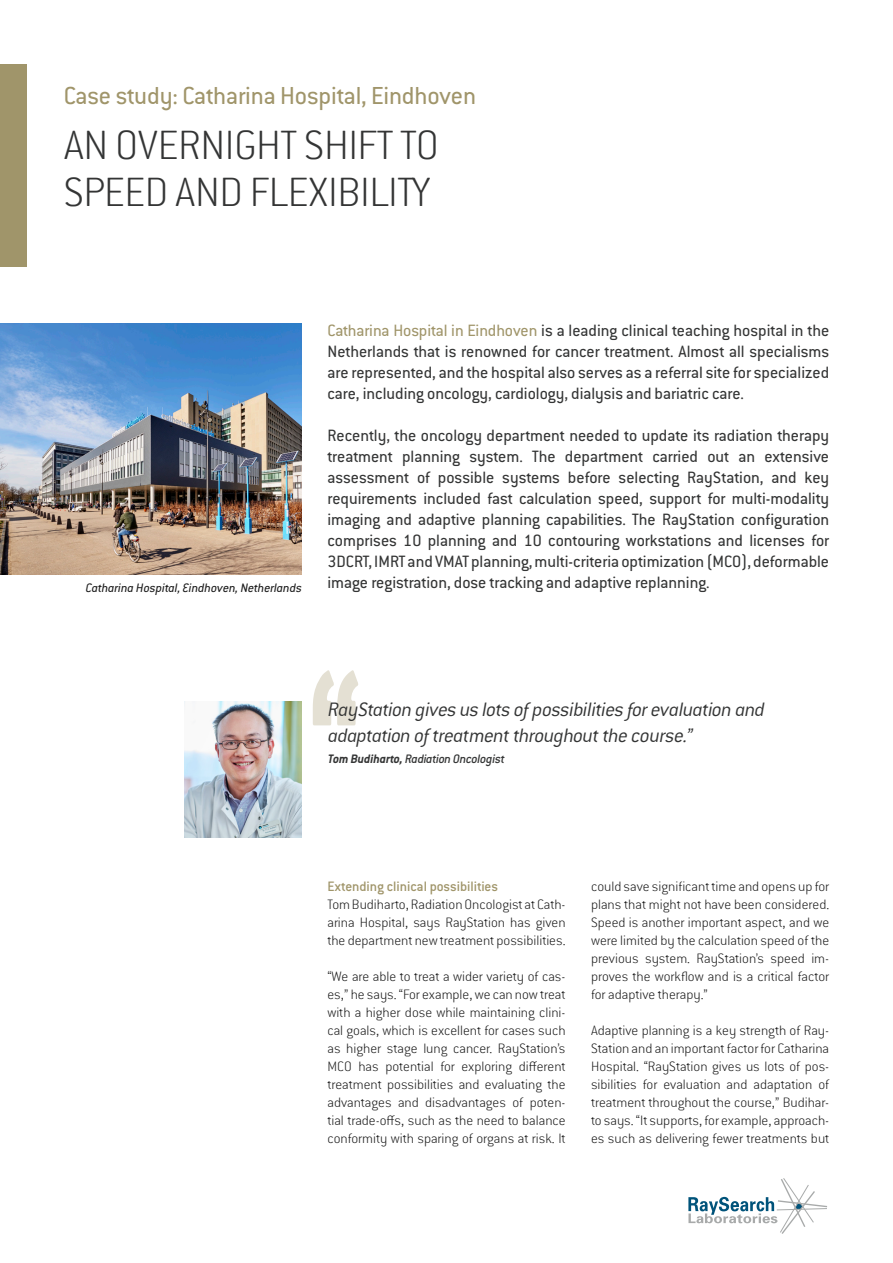
<style>
.page{position:relative;width:893px;height:1263px;background:#fff}
.page>*{position:absolute;margin:0;border:0;box-sizing:border-box;transform-origin:0 0}
.Heading_1{font:200 45px/46.5px "Conduit ITC Pro";letter-spacing:-.01em;color:#343535}
.Heading_Case_study{font:27px "Conduit ITC Pro";letter-spacing:-.005em;color:#a0956a}
.Citat{font:italic 300 21.45px/25.3px "Conduit ITC Pro";letter-spacing:-.025em;color:#343535}
.Ingress{font:18px/21px "Conduit ITC Pro";color:#343535;text-align:justify}
.Bröd{font:200 15px/18px "Conduit ITC Pro";color:#1a1a1a;text-align:justify}
.Heading_3{font:500 15px "Conduit ITC Pro";letter-spacing:-.005em;color:#a0956a}
.Bildtext_förstasidan{font:italic 13.5px "Conduit ITC Pro";color:#1a1a1a}
.Citat-2{font:italic 500 13.5px "Conduit ITC Pro";letter-spacing:-.02em;color:#343535}
.s1{color:#a0956a}
.s2{font-weight:700}
</style>
<div class="page">
<svg style="left:688px;top:1178px;width:139px;height:56px"></svg>
<svg style="left:313px;top:670px;width:45px;height:55px"></svg>
<div style="left:0;top:64px;width:26px;height:202px;background:#a0956a"></div>
<img style="left:184px;top:701px;width:118px;height:136px">
<img style="left:0;top:323px;width:302px;height:251px">
<p class="Heading_Case_study" style="left:64px;top:81px;width:414px">Case study: Catharina Hospital, Eindhoven</p>
<p class="Heading_1" style="left:64px;top:122px;width:377px">AN OVERNIGHT SHIFT TO<br>SPEED AND FLEXIBILITY</p>
<p class="Bildtext_förstasidan" style="left:86px;top:580px;width:218px">Catharina Hospital, Eindhoven, Netherlands</p>
<p class="Ingress" style="left:327px;top:320px;width:503px"><span class="s1">Catharina Hospital in Eindhoven</span> is a leading clinical teaching hospital in the Netherlands that is renowned for cancer treatment. Almost all specialisms are represented, and the hospital also serves as a referral site for specialized care, including oncology, cardiology, dialysis and bariatric care.</p>
<p class="Ingress" style="left:327px;top:425px;width:503px">Recently, the oncology department needed to update its radiation therapy treatment planning system. The department carried out an extensive assessment of possible systems before selecting RayStation, and key requirements included fast calculation speed, support for multi-modality imaging and adaptive planning capabilities. The RayStation configuration comprises 10 planning and 10 contouring workstations and licenses for 3DCRT, IMRT and VMAT planning, multi-criteria optimization (MCO), deformable image registration, dose tracking and adaptive replanning.</p>
<p class="Citat" style="left:328px;top:697px;width:438px">RayStation gives us lots of possibilities for evaluation and adaptation of treatment throughout the course.”</p>
<p class="Citat-2" style="left:328px;top:751px;width:178px"><span class="s2">Tom Budiharto,</span> Radiation Oncologist</p>
<p class="Heading_3" style="left:327px;top:878px;width:172px">Extending clinical possibilities</p>
<p class="Bröd" style="left:327px;top:895px;width:240px">Tom Budiharto, Radiation Oncologist at Cath&shy;arina Hospital, says RayStation has given the department new treatment possibilities.</p>
<p class="Bröd" style="left:327px;top:967px;width:240px">“We are able to treat a wider variety of cas&shy;es,” he says. “For example, we can now treat with a higher dose while maintaining clini&shy;cal goals, which is excellent for cases such as higher stage lung cancer. RayStation’s MCO has potential for exploring different treatment possibilities and evaluating the advantages and disadvantages of poten&shy;tial trade-offs, such as the need to balance conformity with sparing of organs at risk. It</p>
<p class="Bröd" style="left:591px;top:877px;width:240px">could save significant time and opens up for plans that might not have been considered.<br>Speed is another important aspect, and we were limited by the calculation speed of the previous system. RayStation’s speed im&shy;proves the workflow and is a critical factor for adaptive therapy.”</p>
<p class="Bröd" style="left:591px;top:1021px;width:240px">Adaptive planning is a key strength of Ray-Station and an important factor for Catharina Hospital. “RayStation gives us lots of pos&shy;sibilities for evaluation and adaptation of treatment throughout the course,” Budihar&shy;to says. “It supports, for example, approach&shy;es such as delivering fewer treatments but</p>
</div>
